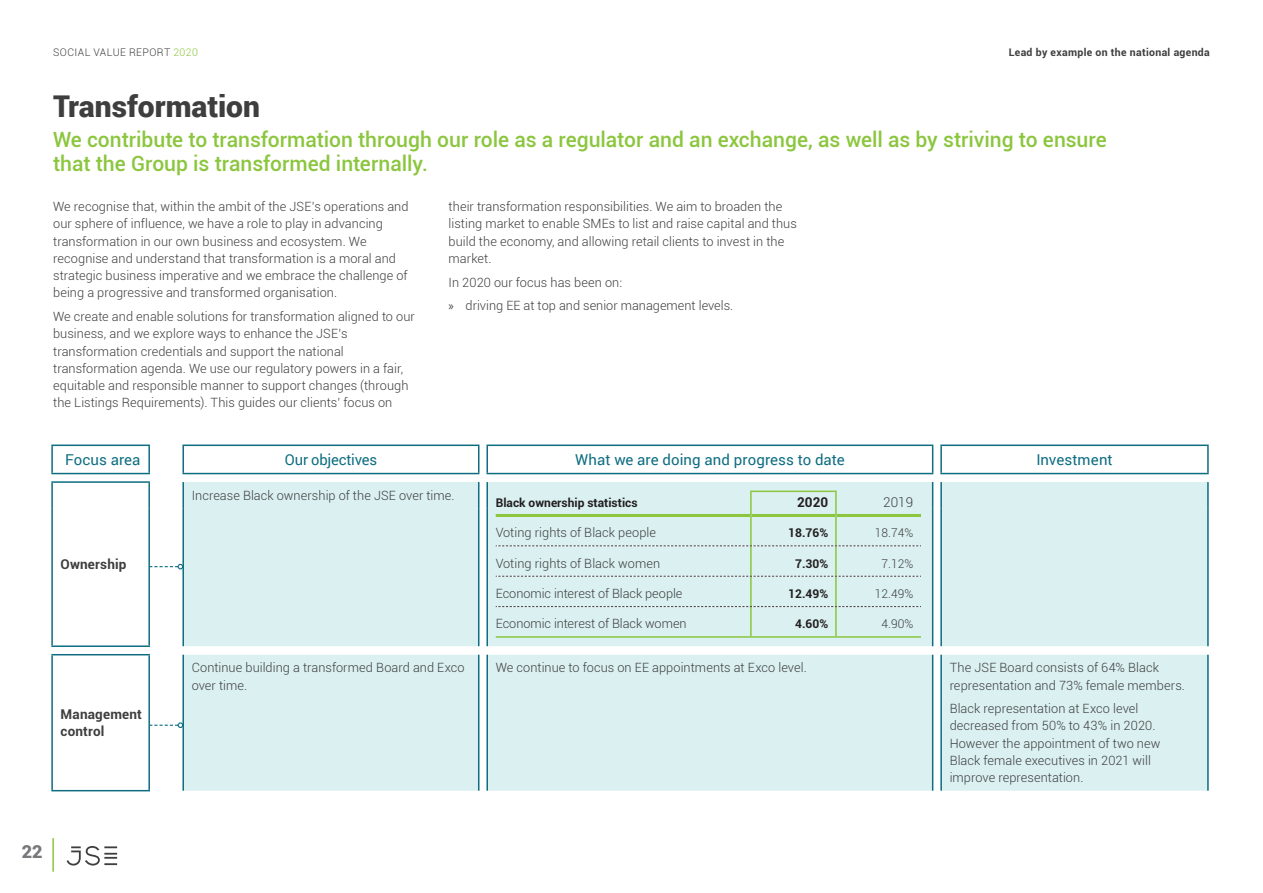
<style>
.page{position:relative;width:1263px;height:893px;background:#fff}
.page>*{position:absolute;margin:0;border:0;box-sizing:border-box;transform-origin:0 0}
.t1{font:900 30px "Roboto";color:#3e3e3f}
.t2{font:500 21px/24px "Roboto";color:#8bc63e}
.t3{font:900 18px "Roboto";color:#76787b}
.t4{font:15px "Roboto";letter-spacing:.005em;color:#0e6d81}
.t5{font:15px "Roboto";letter-spacing:-.015em;color:#0e6d81}
.t6{font:700 13.5px/17.2px "Roboto";letter-spacing:.015em;color:#3e3e3f}
.t7{font:700 13.5px "Roboto";color:#231f20}
.t8{font:300 13.5px "Roboto";color:#3e3e3f}
.t9{font:300 12.75px/17.2px "Roboto";letter-spacing:.005em;color:#3e3e3f}
.t10{font:700 12px "Roboto";color:#231f20}
.t11{font:300 12px "Roboto";color:#3e3e3f}
.t12{font:700 10.5px "Roboto";letter-spacing:.03em;color:#3e3e3f}
.t13{font:300 10.5px "Roboto";letter-spacing:.04em;color:#3e3e3f}
.s1{color:#8bc63e}
.s2{font-family:"Myriad Pro";font-weight:400}
</style>
<div class="page">
<svg style="left:52px;top:838px;width:2px;height:34px"></svg>
<svg style="left:67px;top:846px;width:50px;height:19px"></svg>
<div style="left:183px;top:482px;width:1025px;height:309px;background:#dbf0f1"></div>
<hr style="left:51px;top:654px;width:99px;height:1px;background:#0e6d81">
<hr style="left:51px;top:655px;width:2px;height:135px;background:#0e6d81">
<hr style="left:148px;top:655px;width:2px;height:135px;background:#0e6d81">
<hr style="left:51px;top:790px;width:99px;height:1px;background:#0e6d81">
<hr style="left:51px;top:445px;width:99px;height:1px;background:#0e6d81">
<hr style="left:51px;top:446px;width:2px;height:27px;background:#0e6d81">
<hr style="left:148px;top:446px;width:2px;height:27px;background:#0e6d81">
<hr style="left:51px;top:473px;width:99px;height:1px;background:#0e6d81">
<hr style="left:51px;top:481px;width:99px;height:2px;background:#0e6d81">
<hr style="left:51px;top:645px;width:99px;height:2px;background:#0e6d81">
<hr style="left:51px;top:483px;width:2px;height:25px;background:#0e6d81">
<hr style="left:148px;top:483px;width:2px;height:25px;background:#0e6d81">
<hr style="left:51px;top:508px;width:2px;height:137px;background:#0e6d81">
<hr style="left:148px;top:508px;width:2px;height:137px;background:#0e6d81">
<hr style="left:182px;top:655px;width:2px;height:136px;background:#0e6d81">
<hr style="left:478px;top:655px;width:1px;height:136px;background:#0e6d81">
<hr style="left:486px;top:655px;width:2px;height:136px;background:#0e6d81">
<hr style="left:932px;top:655px;width:1px;height:136px;background:#0e6d81">
<hr style="left:940px;top:655px;width:2px;height:136px;background:#0e6d81">
<hr style="left:1207px;top:655px;width:2px;height:136px;background:#0e6d81">
<hr style="left:182px;top:482px;width:2px;height:26px;background:#0e6d81">
<hr style="left:182px;top:508px;width:2px;height:138px;background:#0e6d81">
<svg style="left:478px;top:482px;width:8px;height:28px"></svg>
<hr style="left:486px;top:482px;width:2px;height:26px;background:#0e6d81">
<svg style="left:932px;top:482px;width:8px;height:28px"></svg>
<hr style="left:940px;top:482px;width:2px;height:26px;background:#0e6d81">
<hr style="left:1207px;top:482px;width:2px;height:26px;background:#0e6d81">
<hr style="left:478px;top:508px;width:1px;height:138px;background:#0e6d81">
<hr style="left:486px;top:508px;width:2px;height:138px;background:#0e6d81">
<hr style="left:932px;top:508px;width:1px;height:138px;background:#0e6d81">
<hr style="left:940px;top:508px;width:2px;height:138px;background:#0e6d81">
<hr style="left:1207px;top:508px;width:2px;height:138px;background:#0e6d81">
<hr style="left:182px;top:445px;width:297px;height:1px;background:#0e6d81">
<hr style="left:182px;top:446px;width:2px;height:27px;background:#0e6d81">
<svg style="left:183px;top:445px;width:1024px;height:29px"></svg>
<hr style="left:940px;top:445px;width:269px;height:1px;background:#0e6d81">
<hr style="left:940px;top:446px;width:2px;height:27px;background:#0e6d81">
<hr style="left:1207px;top:446px;width:2px;height:27px;background:#0e6d81">
<hr style="left:182px;top:473px;width:297px;height:1px;background:#0e6d81">
<hr style="left:486px;top:473px;width:447px;height:1px;background:#0e6d81">
<hr style="left:940px;top:473px;width:269px;height:1px;background:#0e6d81">
<svg style="left:150px;top:564px;width:33px;height:5px"></svg>
<hr style="left:496px;top:514px;width:254px;height:3px;background:#8bc63e">
<hr style="left:752px;top:514px;width:83px;height:3px;background:#8bc63e">
<hr style="left:837px;top:514px;width:84px;height:3px;background:#8bc63e">
<hr style="left:496px;top:636px;width:255px;height:2px;background:#8bc63e">
<hr style="left:751px;top:636px;width:85px;height:2px;background:#8bc63e">
<hr style="left:836px;top:636px;width:85px;height:2px;background:#8bc63e">
<hr style="left:750px;top:491px;width:87px;height:1px;background:#8bc63e">
<hr style="left:750px;top:492px;width:2px;height:23px;background:#8bc63e">
<hr style="left:835px;top:492px;width:2px;height:23px;background:#8bc63e">
<hr style="left:750px;top:515px;width:2px;height:30px;background:#8bc63e">
<hr style="left:835px;top:515px;width:2px;height:30px;background:#8bc63e">
<hr style="left:750px;top:546px;width:2px;height:30px;background:#8bc63e">
<hr style="left:835px;top:546px;width:2px;height:30px;background:#8bc63e">
<hr style="left:750px;top:577px;width:2px;height:29px;background:#8bc63e">
<hr style="left:835px;top:577px;width:2px;height:29px;background:#8bc63e">
<hr style="left:750px;top:607px;width:2px;height:29px;background:#8bc63e">
<hr style="left:835px;top:607px;width:2px;height:29px;background:#8bc63e">
<svg style="left:496px;top:576px;width:425px;height:1px"></svg>
<svg style="left:496px;top:606px;width:425px;height:1px"></svg>
<svg style="left:496px;top:545px;width:425px;height:1px"></svg>
<svg style="left:150px;top:722px;width:33px;height:6px"></svg>
<p class="t13" style="left:53px;top:45px;width:146px">SOCIAL VALUE REPORT <span class="s1">2020</span></p>
<p class="t12" style="left:1009px;top:45px;width:203px">Lead by example on the national agenda</p>
<h1 class="t1" style="left:53px;top:85px;width:208px">Transformation</h1>
<h2 class="t2" style="left:53px;top:127px;width:1055px">We contribute to transformation through our role as a regulator and an exchange, as well as by striving to ensure that the Group is transformed internally.</h2>
<p class="t9" style="left:53px;top:198px;width:357px">We recognise that, within the ambit of the JSE’s operations and our sphere of influence, we have a role to play in advancing transformation in our own business and ecosystem. We recognise and understand that transformation is a moral and strategic business imperative and we embrace the challenge of being a progressive and transformed organisation.</p>
<p class="t9" style="left:53px;top:307px;width:363px">We create and enable solutions for transformation aligned to our business, and we explore ways to enhance the JSE’s transformation credentials and support the national transformation agenda. We use our regulatory powers in a fair, equitable and responsible manner to support changes (through the Listings Requirements). This guides our clients’ focus on</p>
<p class="t9" style="left:449px;top:198px;width:350px">their transformation responsibilities. We aim to broaden the listing market to enable SMEs to list and raise capital and thus build the economy, and allowing retail clients to invest in the market.</p>
<p class="t9" style="left:449px;top:270px;width:286px;line-height:23.7px">In 2020 our focus has been on:<br><span class="s2">»</span> driving EE at top and senior management levels.</p>
<p class="t4" style="left:65px;top:449px;width:77px">Focus area</p>
<p class="t5" style="left:285px;top:449px;width:94px">Our objectives</p>
<p class="t4" style="left:575px;top:449px;width:271px">What we are doing and progress to date</p>
<p class="t4" style="left:1036px;top:449px;width:78px">Investment</p>
<p class="t6" style="left:61px;top:555px;width:67px">Ownership</p>
<p class="t6" style="left:61px;top:705px;width:83px">Management control</p>
<p class="t9" style="left:192px;top:486px;width:264px">Increase Black ownership of the JSE over time.</p>
<p class="t10" style="left:496px;top:494px;width:143px">Black ownership statistics</p>
<p class="t7" style="left:797px;top:493px;width:32px">2020</p>
<p class="t8" style="left:883px;top:493px;width:31px">2019</p>
<p class="t9" style="left:496px;top:524px;width:162px">Voting rights of Black people</p>
<p class="t10" style="left:788px;top:525px;width:41px">18.76%</p>
<p class="t11" style="left:875px;top:525px;width:40px">18.74%</p>
<p class="t9" style="left:496px;top:554px;width:166px">Voting rights of Black women</p>
<p class="t10" style="left:795px;top:555px;width:35px">7.30%</p>
<p class="t11" style="left:881px;top:555px;width:33px">7.12%</p>
<p class="t9" style="left:496px;top:584px;width:188px">Economic interest of Black people</p>
<p class="t10" style="left:788px;top:585px;width:41px">12.49%</p>
<p class="t11" style="left:875px;top:585px;width:40px">12.49%</p>
<p class="t9" style="left:496px;top:615px;width:192px">Economic interest of Black women</p>
<p class="t10" style="left:795px;top:616px;width:35px">4.60%</p>
<p class="t11" style="left:881px;top:616px;width:33px">4.90%</p>
<p class="t9" style="left:192px;top:659px;width:274px">Continue building a transformed Board and Exco over time.</p>
<p class="t9" style="left:496px;top:659px;width:313px">We continue to focus on EE appointments at Exco level.</p>
<p class="t9" style="left:950px;top:659px;width:237px">The JSE Board consists of 64% Black representation and 73% female members.</p>
<p class="t9" style="left:950px;top:700px;width:212px">Black representation at Exco level decreased from 50% to 43% in 2020.<br>However the appointment of two new Black female executives in 2021 will improve representation.</p>
<h3 class="t3" style="left:22px;top:839px;width:22px">22</h3>
</div>
